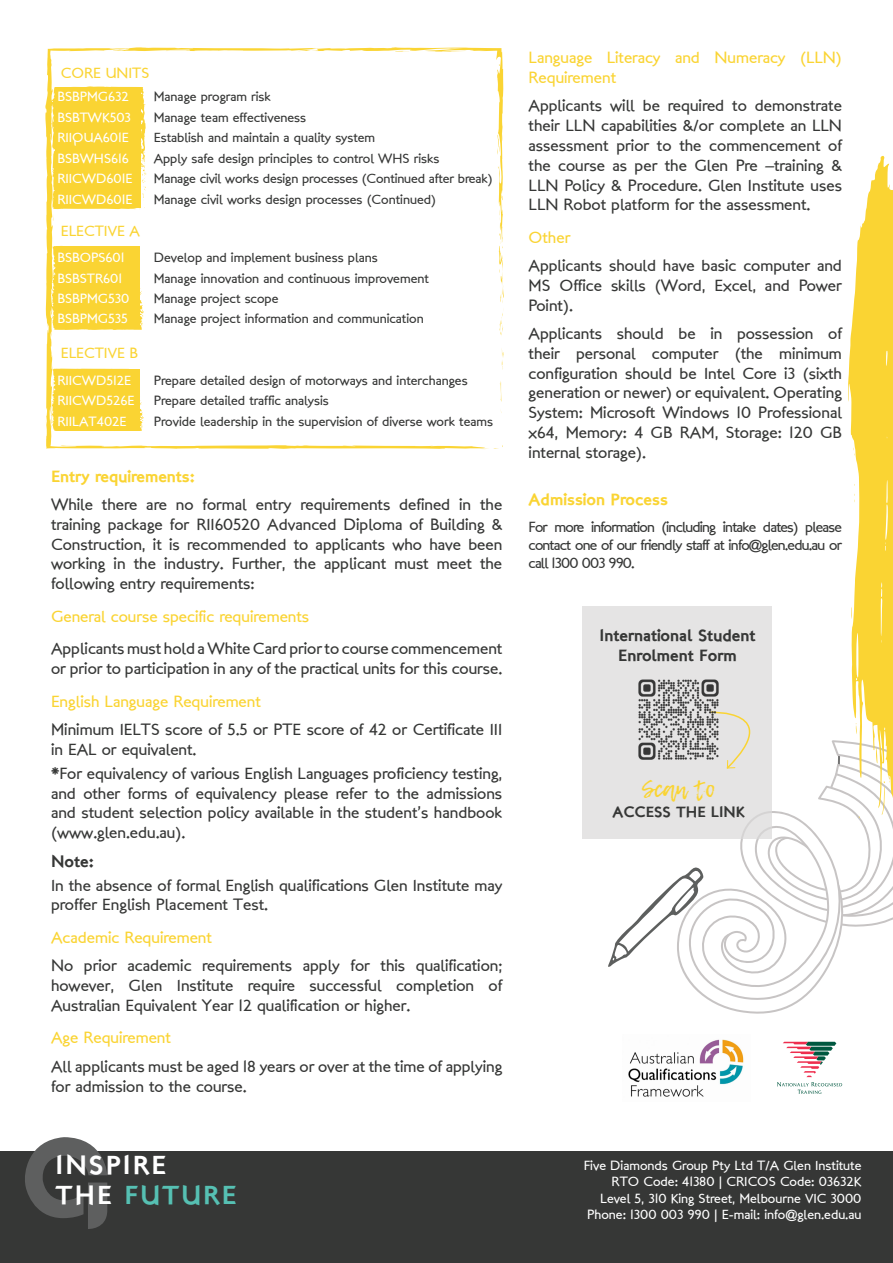
<style>
.page{position:relative;width:893px;height:1263px;background:#fff}
.page>*{position:absolute;margin:0;border:0;box-sizing:border-box;transform-origin:0 0}
.t1{font:26.4px/30.3px "London Two";letter-spacing:.075em;color:#fff}
.t2{font:24px "Lemon Tuesday";color:#fad433}
.Regular{font:16.5px/19.8px "London Between";color:#363736;text-align:justify}
.Regular-2{font:16.5px/19.8px "London Between";color:#fad433}
.Regular-3{font:16.5px/19.8px "London Two";color:#363736;text-align:center}
.Regular-4{font:16.5px "London Two";color:#fad433}
.Regular-5{font:15px/18px "London Between";letter-spacing:-.05em;color:#363736;text-align:justify}
.Titles{font:15px "London Between";color:#fad433}
.t3{font:15px "London Two";color:#363736}
.List{font:13.5px "London Between";color:#363736}
.List-2{font:13.5px "London Between";color:#fff}
.s1{color:#56c0b3}
</style>
<div class="page">
<div style="left:0;top:1151px;width:893px;height:112px;background:#363736"></div>
<svg style="left:25px;top:1137px;width:82px;height:92px"></svg>
<svg style="left:45px;top:47px;width:459px;height:402px"></svg>
<svg style="left:107px;top:49px;width:17px;height:3px"></svg>
<svg style="left:499px;top:190px;width:5px;height:147px"></svg>
<svg style="left:497px;top:125px;width:6px;height:33px"></svg>
<svg style="left:497px;top:64px;width:3px;height:9px"></svg>
<svg style="left:393px;top:47px;width:19px;height:5px"></svg>
<svg style="left:493px;top:444px;width:10px;height:5px"></svg>
<svg style="left:46px;top:86px;width:100px;height:135px;background:#fada4f"></svg>
<svg style="left:51px;top:246px;width:93px;height:85px;background:#fad640"></svg>
<svg style="left:50px;top:369px;width:94px;height:63px;background:#fad742"></svg>
<img style="left:630px;top:1094px;width:74px;height:3px">
<div style="left:583px;top:607px;width:189px;height:232px;background:#e5e4e4"></div>
<svg style="left:608px;top:156px;width:285px;height:938px"></svg>
<img style="left:637px;top:678px;width:83px;height:83px">
<p class="Titles" style="left:61px;top:63px;width:90px">CORE UNITS</p>
<p class="List-2" style="left:57px;top:88px;width:73px">BSBPMG632</p>
<p class="List-2" style="left:57px;top:109px;width:75px">BSBTWK503</p>
<p class="List-2" style="left:57px;top:129px;width:73px">RIIQUA601E</p>
<p class="List-2" style="left:57px;top:150px;width:73px">BSBWHS616</p>
<p class="List-2" style="left:57px;top:170px;width:77px">RIICWD601E</p>
<p class="List-2" style="left:57px;top:191px;width:77px">RIICWD601E</p>
<p class="Titles" style="left:61px;top:221px;width:81px">ELECTIVE A</p>
<p class="List-2" style="left:57px;top:249px;width:69px">BSBOPS601</p>
<p class="List-2" style="left:57px;top:270px;width:66px">BSBSTR601</p>
<p class="List-2" style="left:57px;top:290px;width:73px">BSBPMG530</p>
<p class="List-2" style="left:57px;top:311px;width:72px">BSBPMG535</p>
<p class="Titles" style="left:61px;top:344px;width:79px">ELECTIVE B</p>
<p class="List-2" style="left:57px;top:372px;width:75px">RIICWD512E</p>
<p class="List-2" style="left:57px;top:392px;width:79px">RIICWD526E</p>
<p class="List-2" style="left:57px;top:413px;width:71px">RIILAT402E</p>
<p class="List" style="left:154px;top:88px;width:119px">Manage program risk</p>
<p class="List" style="left:154px;top:109px;width:154px">Manage team effectiveness</p>
<p class="List" style="left:154px;top:129px;width:223px">Establish and maintain a quality system</p>
<p class="List" style="left:154px;top:150px;width:287px">Apply safe design principles to control WHS risks</p>
<p class="List" style="left:154px;top:170px;width:340px">Manage civil works design processes (Continued after break)</p>
<p class="List" style="left:154px;top:191px;width:284px">Manage civil works design processes (Continued)</p>
<p class="List" style="left:154px;top:249px;width:225px">Develop and implement business plans</p>
<p class="List" style="left:154px;top:270px;width:277px">Manage innovation and continuous improvement</p>
<p class="List" style="left:154px;top:290px;width:126px">Manage project scope</p>
<p class="List" style="left:154px;top:311px;width:271px">Manage project information and communication</p>
<p class="List" style="left:154px;top:372px;width:315px">Prepare detailed design of motorways and interchanges</p>
<p class="List" style="left:154px;top:392px;width:177px">Prepare detailed traffic analysis</p>
<p class="List" style="left:154px;top:413px;width:341px">Provide leadership in the supervision of diverse work teams</p>
<p class="Regular-4" style="left:51px;top:465px;width:145px">Entry requirements:</p>
<p class="Regular" style="left:51px;top:495px;width:453px">While there are no formal entry requirements defined in the training package for RII60520 Advanced Diploma of Building &amp; Construction, it is recommended to applicants who have been working in the industry. Further, the applicant must meet the following entry requirements:</p>
<p class="Regular-2" style="left:51px;top:606px;width:260px">General course specific requirements</p>
<p class="Regular" style="left:51px;top:639px;width:453px">Applicants must hold a White Card prior to course commencement or prior to participation in any of the practical units for this course.</p>
<p class="Regular-2" style="left:51px;top:691px;width:211px">English Language Requirement</p>
<p class="Regular" style="left:51px;top:720px;width:453px">Minimum IELTS score of 5.5 or PTE score of 42 or Certificate III in EAL or equivalent.</p>
<p class="Regular" style="left:51px;top:763px;width:453px">*For equivalency of various English Languages proficiency testing, and other forms of equivalency please refer to the admissions and student selection policy available in the student’s handbook (www.glen.edu.au).</p>
<p class="Regular-3" style="left:51px;top:851px;width:44px">Note:</p>
<p class="Regular" style="left:51px;top:875px;width:453px">In the absence of formal English qualifications Glen Institute may proffer English Placement Test.</p>
<p class="Regular-2" style="left:51px;top:927px;width:162px">Academic Requirement</p>
<p class="Regular" style="left:51px;top:956px;width:453px">No prior academic requirements apply for this qualification; however, Glen Institute require successful completion of Australian Equivalent Year 12 qualification or higher.</p>
<p class="Regular-2" style="left:51px;top:1028px;width:121px">Age Requirement</p>
<p class="Regular" style="left:51px;top:1056px;width:453px">All applicants must be aged 18 years or over at the time of applying for admission to the course.</p>
<p class="Regular-2" style="left:529px;top:48px;width:315px">Language Literacy and Numeracy (LLN)<br>Requirement</p>
<p class="Regular" style="left:529px;top:96px;width:315px">Applicants will be required to demonstrate their LLN capabilities &amp;/or complete an LLN assessment prior to the commencement of the course as per the Glen Pre –training &amp; LLN Policy &amp; Procedure. Glen Institute uses LLN Robot platform for the assessment.</p>
<p class="Regular-2" style="left:529px;top:228px;width:43px">Other</p>
<p class="Regular" style="left:529px;top:256px;width:315px">Applicants should have basic computer and MS Office skills (Word, Excel, and Power Point).</p>
<p class="Regular" style="left:529px;top:324px;width:315px">Applicants should be in possession of their personal computer (the minimum configuration should be Intel Core i3 (sixth generation or newer) or equivalent. Operating System: Microsoft Windows 10 Professional x64, Memory: 4 GB RAM, Storage: 120 GB internal storage).</p>
<p class="Regular-4" style="left:529px;top:489px;width:141px">Admission Process</p>
<p class="Regular-5" style="left:529px;top:518px;width:315px">For more information (including intake dates) please contact one of our friendly staff at info@glen.edu.au or call 1300 003 990.</p>
<p class="Regular-3" style="left:599px;top:625px;width:157px">International Student<br>Enrolment Form</p>
<p class="t2" style="left:642px;top:774px;width:75px">Scan to</p>
<p class="t3" style="left:612px;top:802px;width:134px">ACCESS THE LINK</p>
<p class="t1" style="left:56px;top:1149px;width:183px">INSPIRE<br>THE <span class="s1">FUTURE</span></p>
<p class="List-2" style="left:584px;top:1157px;width:279px">Five Diamonds Group Pty Ltd T/A Glen Institute</p>
<p class="List-2" style="left:611px;top:1173px;width:251px">RTO Code: 41380 | CRICOS Code: 03632K</p>
<p class="List-2" style="left:600px;top:1189px;width:263px">Level 5, 310 King Street, Melbourne VIC 3000</p>
<p class="List-2" style="left:587px;top:1206px;width:276px">Phone: 1300 003 990 | E-mail: info@glen.edu.au</p>
</div>
